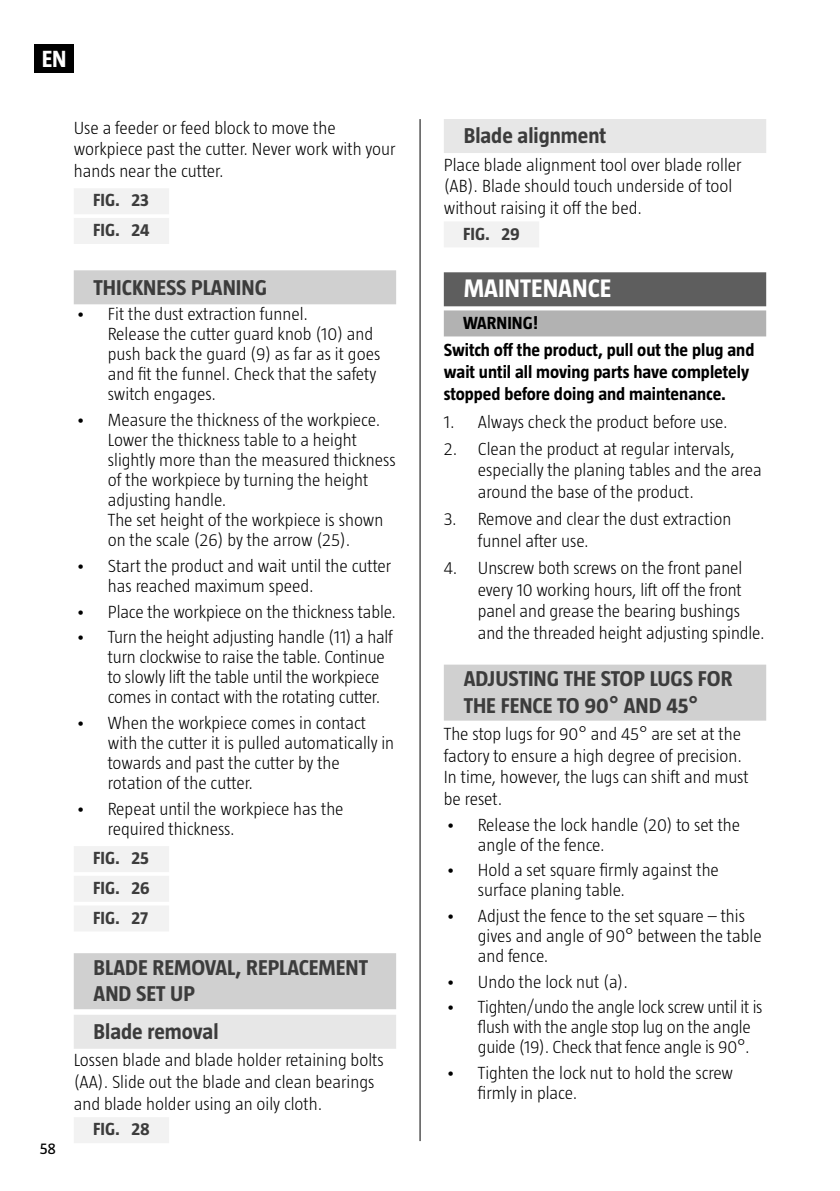
<style>
.page{position:relative;width:840px;height:1191px;background:#fff}
.page>*{position:absolute;margin:0;border:0;box-sizing:border-box;transform-origin:0 0}
.Rubrik{font:700 26px "Taz";color:#fff}
.t1{font:700 24px "Taz";color:#fff}
.Underrubrik_Dubbla_rader{font:700 22px/26.4px "Taz";color:#3c3c3c}
.Liten_rubrik{font:700 22px "Taz";color:#3c3c3c}
.Underrubrik{font:700 22px "Taz";color:#3c3c3c}
.Brödtext{font:300 18px/20px "Taz";color:#000}
.Brödtext__VARNING__OBS{font:700 18px/22px "Taz";color:#000}
.t2{font:700 18px "Taz";color:#3c3c3c}
.VARNING__EN{font:700 18px "Taz";color:#000}
.t3{font:16px "Taz";color:#000}
</style>
<div class="page">
<div style="left:35px;top:44px;width:39px;height:29px;background:#000"></div>
<hr style="left:419px;top:119px;width:1px;height:1022px;background:#000">
<div style="left:74px;top:188px;width:95px;height:26px;background:#f2f2f2"></div>
<div style="left:74px;top:218px;width:95px;height:26px;background:#f2f2f2"></div>
<div style="left:74px;top:270px;width:322px;height:34px;background:#d0d0d0"></div>
<div style="left:74px;top:846px;width:95px;height:26px;background:#f2f2f2"></div>
<div style="left:74px;top:875px;width:95px;height:26px;background:#f2f2f2"></div>
<div style="left:74px;top:905px;width:95px;height:26px;background:#f2f2f2"></div>
<div style="left:74px;top:953px;width:322px;height:56px;background:#d0d0d0"></div>
<div style="left:74px;top:1014px;width:322px;height:34px;background:#e7e7e7"></div>
<div style="left:74px;top:1117px;width:95px;height:26px;background:#f2f2f2"></div>
<div style="left:443px;top:119px;width:322px;height:34px;background:#e7e7e7"></div>
<div style="left:443px;top:221px;width:96px;height:26px;background:#f2f2f2"></div>
<div style="left:443px;top:272px;width:322px;height:34px;background:#5e5e5e"></div>
<div style="left:443px;top:310px;width:322px;height:26px;background:#b2b2b2"></div>
<div style="left:443px;top:664px;width:322px;height:56px;background:#d0d0d0"></div>
<h2 class="t1" style="left:42px;top:45px;width:26px">EN</h2>
<p class="t3" style="left:40px;top:1139px;width:18px">58</p>
<p class="Brödtext" style="left:74px;top:116px;width:323px;line-height:21.6px">Use a feeder or feed block to move the workpiece past the cutter. Never work with your hands near the cutter.</p>
<p class="t2" style="left:93px;top:190px;width:57px">FIG. 23</p>
<p class="t2" style="left:93px;top:220px;width:58px">FIG. 24</p>
<p class="Underrubrik" style="left:94px;top:275px;width:175px">THICKNESS PLANING</p>
<p class="Brödtext" style="left:108px;top:304px;width:274px;text-indent:-32px">• Fit the dust extraction funnel.<br>Release the cutter guard knob (10) and push back the guard (9) as far as it goes and fit the funnel. Check that the safety switch engages.</p>
<p class="Brödtext" style="left:108px;top:410px;width:289px;text-indent:-32px">• Measure the thickness of the workpiece.<br>Lower the thickness table to a height slightly more than the measured thickness of the workpiece by turning the height adjusting handle.<br>The set height of the workpiece is shown on the scale (26) by the arrow (25).</p>
<p class="Brödtext" style="left:108px;top:555px;width:285px;text-indent:-32px">• Start the product and wait until the cutter has reached maximum speed.</p>
<p class="Brödtext" style="left:76px;top:601px;width:322px">• Place the workpiece on the thickness table.</p>
<p class="Brödtext" style="left:108px;top:627px;width:286px;text-indent:-32px">• Turn the height adjusting handle (11) a half turn clockwise to raise the table. Continue to slowly lift the table until the workpiece comes in contact with the rotating cutter.</p>
<p class="Brödtext" style="left:108px;top:712px;width:288px;text-indent:-32px">• When the workpiece comes in contact with the cutter it is pulled automatically in towards and past the cutter by the rotation of the cutter.</p>
<p class="Brödtext" style="left:108px;top:798px;width:237px;text-indent:-32px">• Repeat until the workpiece has the required thickness.</p>
<p class="t2" style="left:93px;top:848px;width:57px">FIG. 25</p>
<p class="t2" style="left:93px;top:877px;width:58px">FIG. 26</p>
<p class="t2" style="left:93px;top:907px;width:57px">FIG. 27</p>
<p class="Underrubrik_Dubbla_rader" style="left:94px;top:954px;width:276px">BLADE REMOVAL, REPLACEMENT<br>AND SET UP</p>
<p class="Liten_rubrik" style="left:94px;top:1019px;width:126px">Blade removal</p>
<p class="Brödtext" style="left:74px;top:1049px;width:311px;line-height:21.6px">Lossen blade and blade holder retaining bolts (AA). Slide out the blade and clean bearings and blade holder using an oily cloth.</p>
<p class="t2" style="left:93px;top:1119px;width:58px">FIG. 28</p>
<p class="Liten_rubrik" style="left:463px;top:124px;width:144px">Blade alignment</p>
<p class="Brödtext" style="left:443px;top:154px;width:299px;line-height:21.6px">Place blade alignment tool over blade roller (AB). Blade should touch underside of tool without raising it off the bed.</p>
<p class="t2" style="left:463px;top:223px;width:58px">FIG. 29</p>
<p class="Rubrik" style="left:463px;top:274px;width:149px">MAINTENANCE</p>
<p class="VARNING__EN" style="left:463px;top:312px;width:76px">WARNING!</p>
<p class="Brödtext__VARNING__OBS" style="left:443px;top:339px;width:312px">Switch off the product, pull out the plug and wait until all moving parts have completely stopped before doing and maintenance.</p>
<p class="Brödtext" style="left:443px;top:411px;width:285px">1. Always check the product before use.</p>
<p class="Brödtext" style="left:477px;top:438px;width:285px;line-height:21.6px;text-indent:-34px">2. Clean the product at regular intervals, especially the planing tables and the area around the base of the product.</p>
<p class="Brödtext" style="left:477px;top:508px;width:255px;line-height:21.6px;text-indent:-34px">3. Remove and clear the dust extraction funnel after use.</p>
<p class="Brödtext" style="left:477px;top:557px;width:288px;line-height:21.6px;text-indent:-34px">4. Unscrew both screws on the front panel every 10 working hours, lift off the front panel and grease the bearing bushings and the threaded height adjusting spindle.</p>
<p class="Underrubrik_Dubbla_rader" style="left:463px;top:665px;width:270px">ADJUSTING THE STOP LUGS FOR<br>THE FENCE TO 90° AND 45°</p>
<p class="Brödtext" style="left:443px;top:723px;width:306px;line-height:21.6px">The stop lugs for 90° and 45° are set at the factory to ensure a high degree of precision.<br>In time, however, the lugs can shift and must be reset.</p>
<p class="Brödtext" style="left:477px;top:814px;width:264px;text-indent:-32px">• Release the lock handle (20) to set the angle of the fence.</p>
<p class="Brödtext" style="left:477px;top:860px;width:242px;text-indent:-32px">• Hold a set square firmly against the surface planing table.</p>
<p class="Brödtext" style="left:477px;top:905px;width:285px;text-indent:-32px">• Adjust the fence to the set square – this gives and angle of 90° between the table and fence.</p>
<p class="Brödtext" style="left:445px;top:971px;width:183px">• Undo the lock nut (a).</p>
<p class="Brödtext" style="left:477px;top:997px;width:286px;text-indent:-32px">• Tighten/undo the angle lock screw until it is flush with the angle stop lug on the angle guide (19). Check that fence angle is 90°.</p>
<p class="Brödtext" style="left:477px;top:1062px;width:256px;text-indent:-32px">• Tighten the lock nut to hold the screw firmly in place.</p>
</div>
